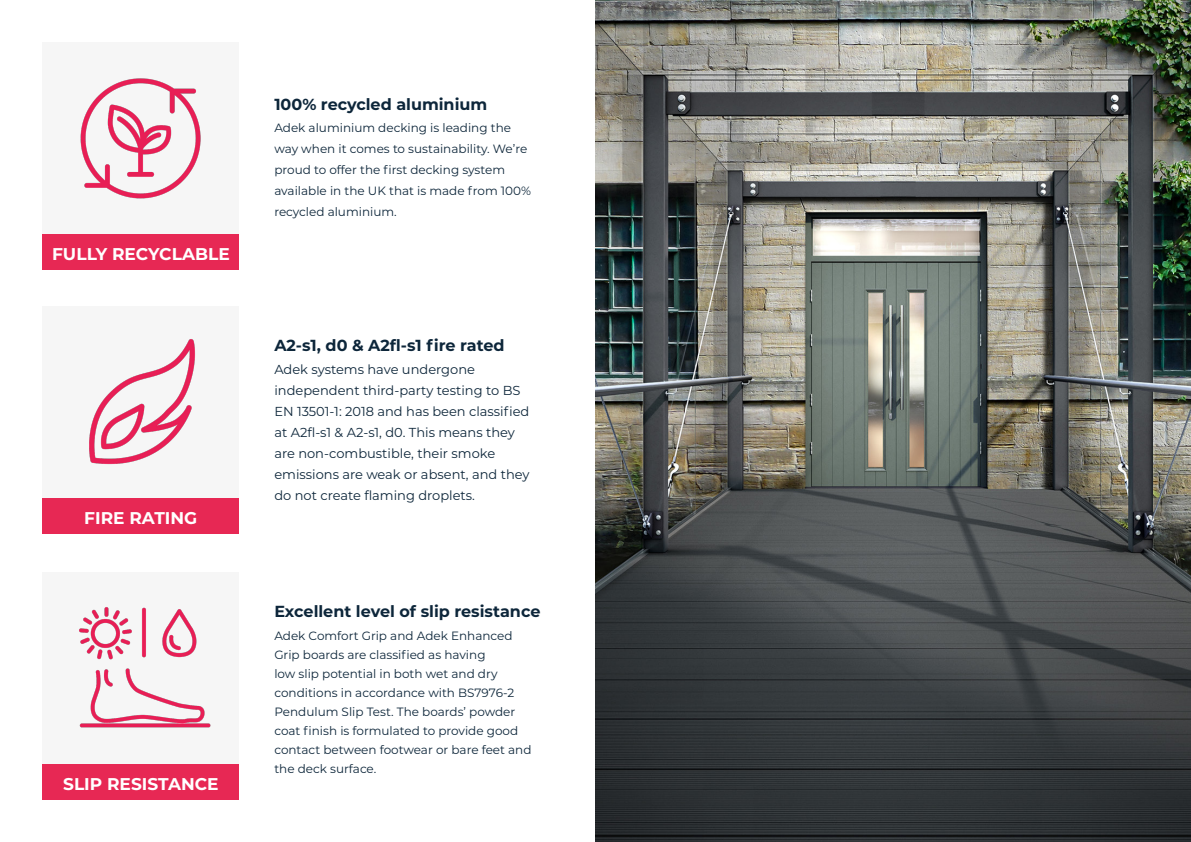
<style>
.page{position:relative;width:1191px;height:842px;background:#fff}
.page>*{position:absolute;margin:0;border:0;box-sizing:border-box;transform-origin:0 0}
.t1{font:700 17px "Montserrat";color:#fff}
.t2{font:700 16px "Montserrat";color:#0d263a}
.t3{font:13px/21px "Montserrat";color:#0d263a}
.t4{font:12px/19px "Montserrat";color:#0d263a}
</style>
<div class="page">
<div style="left:43px;top:234px;width:196px;height:36px;background:#e72854"></div>
<div style="left:43px;top:43px;width:196px;height:191px;background:#f6f6f6"></div>
<img style="left:80px;top:78px;width:121px;height:121px">
<div style="left:43px;top:498px;width:196px;height:36px;background:#e72854"></div>
<div style="left:43px;top:306px;width:196px;height:192px;background:#f6f6f6"></div>
<img style="left:89px;top:339px;width:106px;height:126px">
<div style="left:43px;top:763px;width:196px;height:36px;background:#e72854"></div>
<div style="left:43px;top:572px;width:196px;height:191px;background:#f6f6f6"></div>
<img style="left:79px;top:607px;width:132px;height:121px">
<img style="left:595px;top:0;width:596px;height:842px">
<p class="t1" style="left:52px;top:242px;width:179px">FULLY RECYCLABLE</p>
<p class="t1" style="left:84px;top:506px;width:114px">FIRE RATING</p>
<p class="t1" style="left:63px;top:771px;width:157px">SLIP RESISTANCE</p>
<p class="t2" style="left:274px;top:92px;width:214px">100% recycled aluminium</p>
<p class="t4" style="left:274px;top:117px;width:258px;line-height:21px">Adek aluminium decking is leading the way when it comes to sustainability. We’re proud to offer the first decking system available in the UK that is made from 100% recycled aluminium.</p>
<p class="t2" style="left:274px;top:334px;width:232px">A2-s1, d0 &amp; A2fl-s1 fire rated</p>
<p class="t3" style="left:274px;top:359px;width:257px">Adek systems have undergone independent third-party testing to BS EN 13501-1: 2018 and has been classified at A2fl-s1 &amp; A2-s1, d0. This means they are non-combustible, their smoke emissions are weak or absent, and they do not create flaming droplets.</p>
<p class="t2" style="left:274px;top:600px;width:268px">Excellent level of slip resistance</p>
<p class="t4" style="left:274px;top:625px;width:259px">Adek Comfort Grip and Adek Enhanced Grip boards are classified as having<br>low slip potential in both wet and dry conditions in accordance with BS7976-2<br>Pendulum Slip Test. The boards’ powder coat finish is formulated to provide good contact between footwear or bare feet and the deck surface.</p>
</div>
